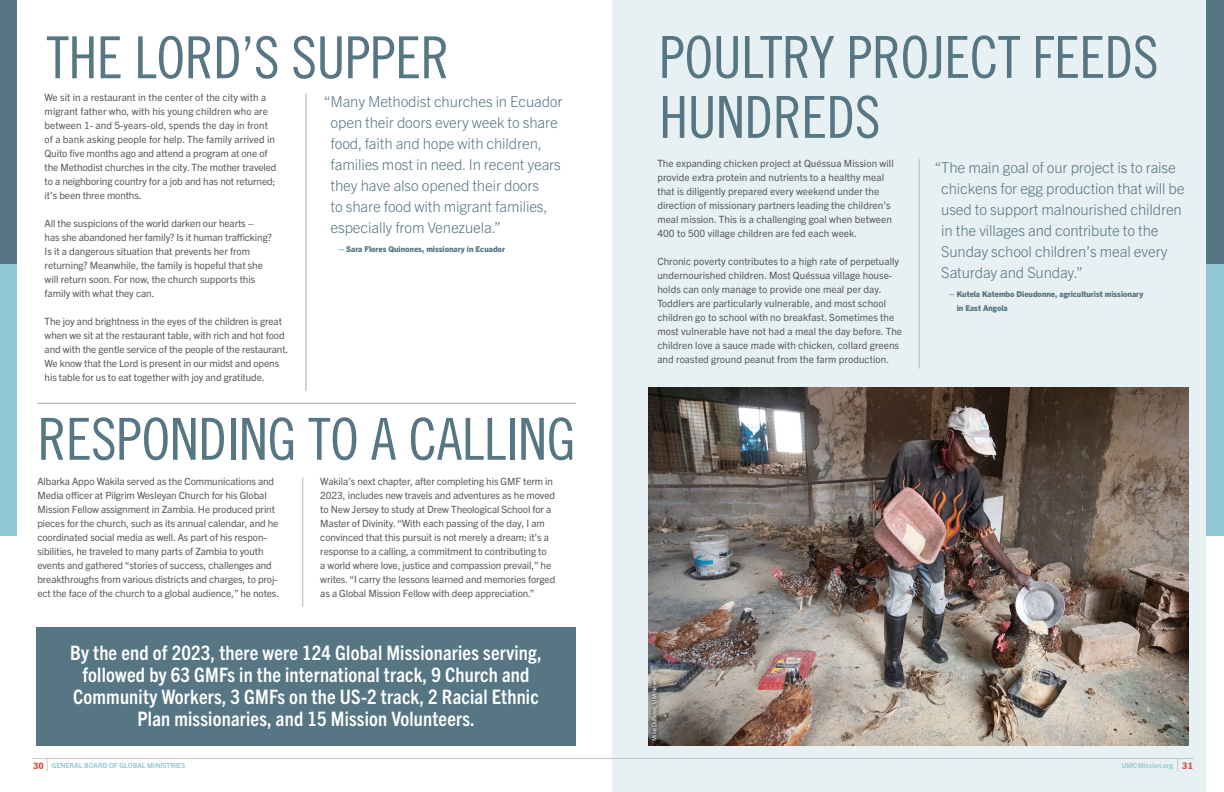
<style>
.page{position:relative;width:1224px;height:792px;background:#fff}
.page>*{position:absolute;margin:0;border:0;box-sizing:border-box;transform-origin:0 0}
.t1{font:58px/60px "Trade Gothic LT Std Cn 18";letter-spacing:-.01em;color:#577684}
.t2{font:700 condensed 20px/22px "Trade Gothic Next LT Pro";letter-spacing:.01em;color:#fff;text-align:center}
.t3{font:300 15px/21px "Trade Gothic Next LT Pro";letter-spacing:-.01em;color:#577684}
.t4{font:10px/14px "Trade Gothic Next LT Pro";letter-spacing:-.01em;color:#58595b}
.t5{font:800 8px/13.9px "Trade Gothic Next LT Pro";color:#577684}
.t6{font:700 7px "Trade Gothic Next LT Pro";color:#91c7d4}
.t7{font:6px "Trade Gothic Next LT Pro";color:#fff}
.s1{font-weight:800;font-size:9px;color:#d7564a}
</style>
<div class="page">
<div style="left:612px;top:0;width:612px;height:792px;background:#e7f0f3"></div>
<svg style="left:47px;top:759px;width:1px;height:12px"></svg>
<svg style="left:1177px;top:759px;width:1px;height:12px"></svg>
<hr style="left:32px;top:758px;width:1162px;height:1px;background:#c7c8ca">
<div style="left:1207px;top:0;width:17px;height:264px;background:#577684"></div>
<div style="left:0;top:0;width:17px;height:264px;background:#577684"></div>
<div style="left:1207px;top:264px;width:17px;height:272px;background:#91c7d4"></div>
<div style="left:0;top:264px;width:17px;height:272px;background:#91c7d4"></div>
<div style="left:1207px;top:536px;width:17px;height:256px;background:#fff"></div>
<hr style="left:306px;top:93px;width:1px;height:298px;background:#a7a9ac">
<hr style="left:37px;top:403px;width:539px;height:1px;background:#a7a9ac">
<hr style="left:302px;top:477px;width:1px;height:130px;background:#b0b9c1">
<img style="left:649px;top:387px;width:540px;height:358px">
<hr style="left:919px;top:159px;width:1px;height:210px;background:#b0b9c1">
<div style="left:647px;top:674px;width:16px;height:72px;background:#000;opacity:.75"></div>
<div style="left:36px;top:627px;width:540px;height:118px;background:#577684"></div>
<h1 class="t1" style="left:46px;top:27px;width:404px">THE LORD’S SUPPER</h1>
<p class="t4" style="left:45px;top:90px;width:233px">We sit in a restaurant in the center of the city with a migrant father who, with his young children who are between 1- and 5-years-old, spends the day in front of a bank asking people for help. The family arrived in Quito five months ago and attend a program at one of the Methodist churches in the city. The mother traveled to a neighboring country for a job and has not returned; it’s been three months.</p>
<p class="t4" style="left:45px;top:216px;width:229px">All the suspicions of the world darken our hearts – has she abandoned her family? Is it human trafficking?<br>Is it a dangerous situation that prevents her from returning? Meanwhile, the family is hopeful that she will return soon. For now, the church supports this family with what they can.</p>
<p class="t4" style="left:45px;top:314px;width:245px">The joy and brightness in the eyes of the children is great when we sit at the restaurant table, with rich and hot food and with the gentle service of the people of the restaurant.<br>We know that the Lord is present in our midst and opens his table for us to eat together with joy and gratitude.</p>
<p class="t3" style="left:331px;top:90px;width:234px;text-indent:-7px">“Many Methodist churches in Ecuador open their doors every week to share food, faith and hope with children, families most in need. In recent years they have also opened their doors<br>to share food with migrant families, especially from Venezuela.”</p>
<p class="t5" style="left:339px;top:242px;width:168px">– Sara Flores Quinones, missionary in Ecuador</p>
<h1 class="t1" style="left:37px;top:408px;width:540px">RESPONDING TO A CALLING</h1>
<p class="t4" style="left:37px;top:474px;width:243px">Albarka Appo Wakila served as the Communications and Media officer at Pilgrim Wesleyan Church for his Global Mission Fellow assignment in Zambia. He produced print pieces for the church, such as its annual calendar, and he coordinated social media as well. As part of his respon&shy;sibilities, he traveled to many parts of Zambia to youth events and gathered “stories of success, challenges and breakthroughs from various districts and charges, to proj&shy;ect the face of the church to a global audience,” he notes.</p>
<p class="t4" style="left:320px;top:474px;width:236px">Wakila’s next chapter, after completing his GMF term in 2023, includes new travels and adventures as he moved to New Jersey to study at Drew Theological School for a Master of Divinity. “With each passing of the day, I am convinced that this pursuit is not merely a dream; it’s a response to a calling, a commitment to contributing to<br>a world where love, justice and compassion prevail,” he writes. “I carry the lessons learned and memories forged as a Global Mission Fellow with deep appreciation.”</p>
<h2 class="t2" style="left:70px;top:641px;width:473px">By the end of 2023, there were 124 Global Missionaries serving, followed by 63 GMFs in the international track, 9 Church and Community Workers, 3 GMFs on the US-2 track, 2 Racial Ethnic Plan missionaries, and 15 Mission Volunteers.</h2>
<h1 class="t1" style="left:659px;top:27px;width:501px">POULTRY PROJECT FEEDS<br>HUNDREDS</h1>
<p class="t4" style="left:657px;top:156px;width:238px">The expanding chicken project at Quéssua Mission will provide extra protein and nutrients to a healthy meal that is diligently prepared every weekend under the direction of missionary partners leading the children’s meal mission. This is a challenging goal when between 400 to 500 village children are fed each week.</p>
<p class="t4" style="left:657px;top:254px;width:246px">Chronic poverty contributes to a high rate of perpetually undernourished children. Most Quéssua village house&shy;holds can only manage to provide one meal per day.<br>Toddlers are particularly vulnerable, and most school children go to school with no breakfast. Sometimes the most vulnerable have not had a meal the day before. The children love a sauce made with chicken, collard greens and roasted ground peanut from the farm production.</p>
<h3 class="t3" style="left:941px;top:156px;width:245px;text-indent:-7px">“The main goal of our project is to raise chickens for egg production that will be used to support malnourished children in the villages and contribute to the Sunday school children’s meal every Saturday and Sunday.”</h3>
<p class="t5" style="left:957px;top:286px;width:188px;text-indent:-7px">– Kutela Katembo Dieudonne, agriculturist missionary in East Angola</p>
<p class="t7" style="left:650px;top:741px;width:64px;rotate:-90deg">Mike DuBose, UM News</p>
<p class="t6" style="left:33px;top:760px;width:154px"><span class="s1">30</span> GENERAL BOARD OF GLOBAL MINISTRIES</p>
<p class="t6" style="left:1122px;top:760px;width:73px">UMCMission.org <span class="s1">31</span></p>
</div>
